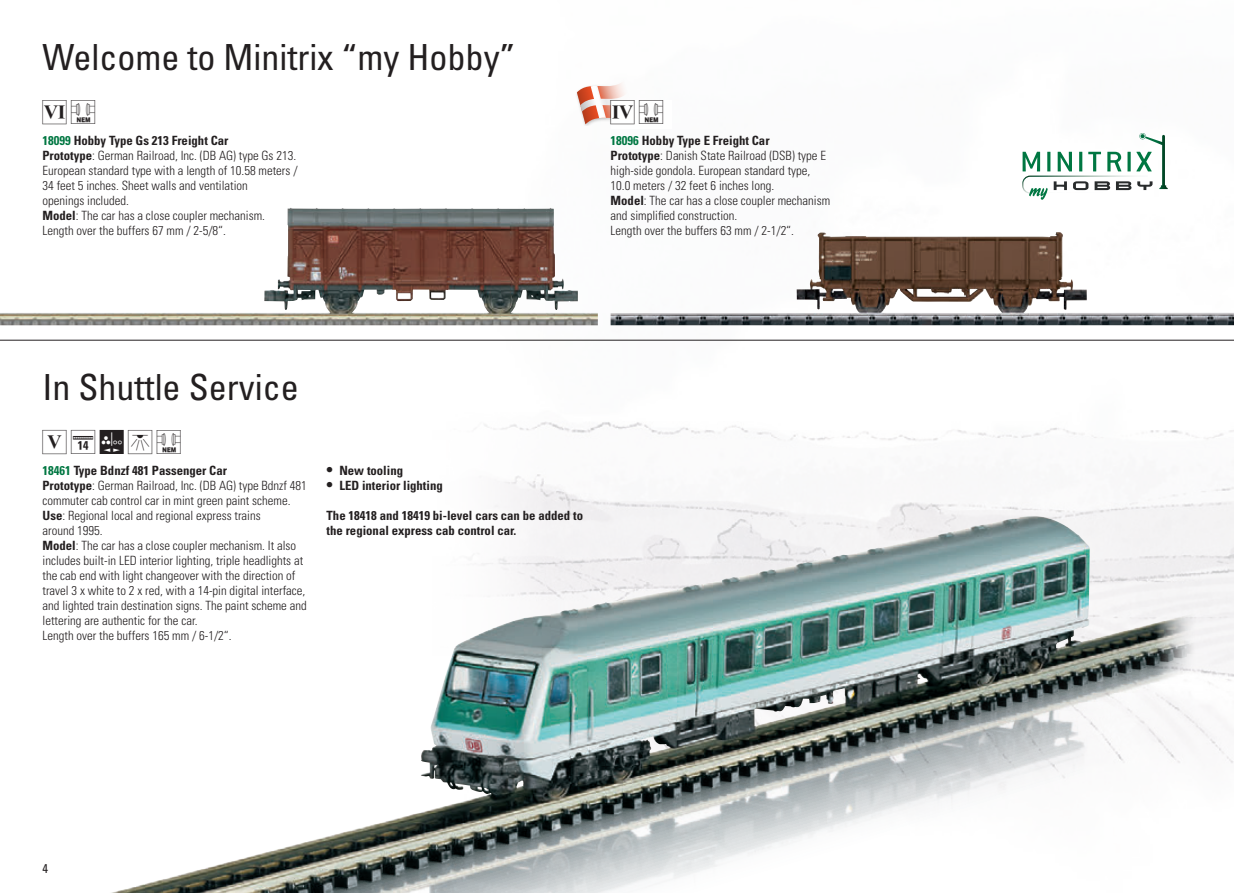
<style>
.page{position:relative;width:1234px;height:893px;background:#fff}
.page>*{position:absolute;margin:0;border:0;box-sizing:border-box;transform-origin:0 0}
.t1{font:condensed 36px "Univers LT Std";color:#231f20}
.t2{font:30px "Trix Piktos";color:#231f20}
.t3{font:300 condensed 12.75px/15px "Univers LT Std";color:#231f20}
.t4{font:700 condensed 12.75px/15px "Univers LT Std";color:#231f20}
.t5{font:condensed 12.75px "Univers LT Std";color:#231f20}
.s1{color:#007742}
.s2{font-weight:700}
.s3{font-size:15px}
</style>
<div class="page">
<img style="left:411px;top:151px;width:822px;height:612px">
<img style="left:1233px;top:647px;width:1px;height:115px">
<img style="left:0;top:207px;width:597px;height:118px">
<svg style="left:576px;top:83px;width:49px;height:42px"></svg>
<div style="left:610px;top:100px;width:61px;height:29px;background:#fff"></div>
<img style="left:610px;top:232px;width:623px;height:93px">
<svg style="left:1022px;top:152px;width:17px;height:19px"></svg>
<hr style="left:1047px;top:152px;width:3px;height:19px;background:#007742">
<svg style="left:1053px;top:133px;width:114px;height:57px"></svg>
<img style="left:1021px;top:176px;width:137px;height:18px">
<svg style="left:1028px;top:188px;width:19px;height:12px"></svg>
<img style="left:1031px;top:641px;width:167px;height:138px">
<hr style="left:0;top:340px;width:1233px;height:1px;background:#231f20">
<img style="left:111px;top:516px;width:920px;height:377px">
<h1 class="t1" style="left:43px;top:35px;width:474px">Welcome to Minitrix “my Hobby”</h1>
<h2 class="t2" style="left:43px;top:96px;width:59px">_1</h2>
<h2 class="t2" style="left:610px;top:96px;width:59px">e1</h2>
<p class="t4" style="left:43px;top:133px;width:187px"><span class="s1">18099</span> Hobby Type Gs 213 Freight Car</p>
<p class="t4" style="left:610px;top:133px;width:160px"><span class="s1">18096</span> Hobby Type E Freight Car</p>
<p class="t3" style="left:43px;top:148px;width:256px"><span class="s2">Prototype</span>: German Railroad, Inc. (DB AG) type Gs 213.<br>European standard type with a length of 10.58 meters / 34 feet 5 inches. Sheet walls and ventilation<br>openings included.<br><span class="s2">Model</span>: The car has a close coupler mechanism.<br>Length over the buffers 67 mm / 2-5/8“.</p>
<p class="t3" style="left:610px;top:148px;width:221px"><span class="s2">Prototype</span>: Danish State Railroad (DSB) type E high-side gondola. European standard type, 10.0 meters / 32 feet 6 inches long.<br><span class="s2">Model</span>: The car has a close coupler mechanism and simplified construction.<br>Length over the buffers 63 mm / 2-1/2“.</p>
<h1 class="t1" style="left:43px;top:365px;width:257px">In Shuttle Service</h1>
<h2 class="t2" style="left:43px;top:426px;width:144px">f"P21</h2>
<p class="t4" style="left:43px;top:463px;width:186px"><span class="s1">18461</span> Type Bdnzf 481 Passenger Car</p>
<p class="t3" style="left:43px;top:478px;width:266px"><span class="s2">Prototype</span>: German Railroad, Inc. (DB AG) type Bdnzf 481 commuter cab control car in mint green paint scheme.<br><span class="s2">Use</span>: Regional local and regional express trains<br>around 1995.<br><span class="s2">Model</span>: The car has a close coupler mechanism. It also includes built-in LED interior lighting, triple headlights at the cab end with light changeover with the direction of travel 3 x white to 2 x red, with a 14-pin digital interface, and lighted train destination signs. The paint scheme and lettering are authentic for the car.<br>Length over the buffers 165 mm / 6-1/2“.</p>
<p class="t4" style="left:326px;top:463px;width:78px"><span class="s3">•</span> New tooling</p>
<p class="t4" style="left:326px;top:478px;width:118px"><span class="s3">•</span> LED interior lighting</p>
<p class="t4" style="left:326px;top:508px;width:258px">The 18418 and 18419 bi-level cars can be added to the regional express cab control car.</p>
<p class="t5" style="left:43px;top:861px;width:7px">4</p>
</div>
